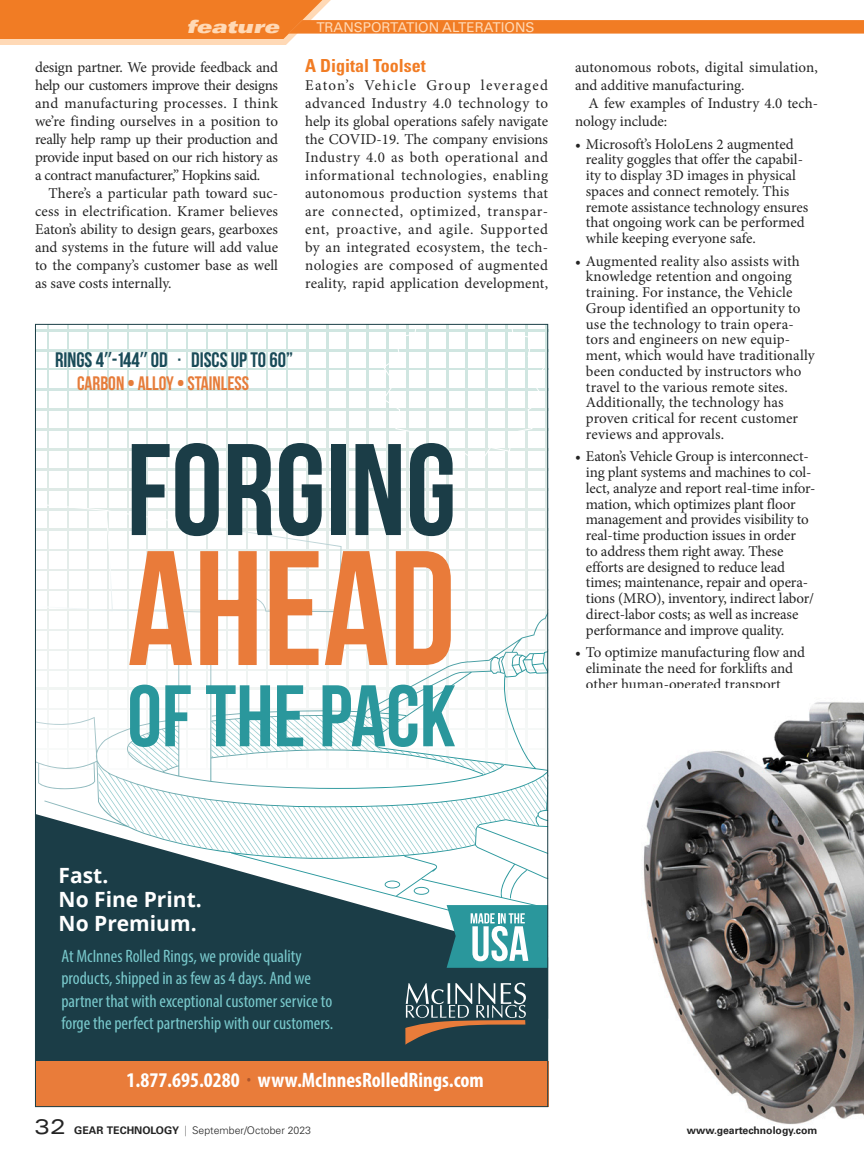
<style>
.page{position:relative;width:864px;height:1161px;background:#fff}
.page>*{position:absolute;margin:0;border:0;box-sizing:border-box;transform-origin:0 0}
.t1{font:162.75px "Bebas Neue";color:#e97b3a}
.t2{font:130.05px "Bebas Neue";color:#1b3d47}
.t3{font:87.15px "Bebas Neue";color:#2a979c}
.t4{font:700 condensed 21px "Myriad Pro";color:#fff}
.t5{font:21px "Bebas Neue";color:#194b58}
.t6{font:700 21px/24px "Open Sans";color:#fff}
.t7{font:19.5px "Bebas Neue";color:#e67c3a}
.t8{font:condensed 18px/22.5px "Myriad Pro";color:#79c9cc}
.Feature_Body_Header{font:700 condensed 18px "Univers LT Pro";color:#f17c24}
.t9{font:18px "Univers LT Std X Black Ex Obl";color:#ffd9b6}
.Body_Text_After_Header{font:15px/15.8px "Minion Pro";color:#242424}
.Body_Text{font:15px/18px "Minion Pro";letter-spacing:-.01em;color:#242424;text-align:justify}
.Feature_Running_Title{font:13.5px "Univers LT Pro 55 Roman";color:#ffd9b6}
.t10{font:300 10.5px "Univers LT Pro 45";color:#242424}
.t11{font:700 10.5px "Univers LT Pro 65";color:#242424}
.s1{font-family:"Open Sans"}
.s2{font-family:"Open Sans";font-weight:700}
.s3{color:#ad552c}
.s4{font-family:"Univers LT Pro";font-weight:400;font-stretch:expanded;font-size:21px}
.s5{font-family:"Univers LT Pro 65";font-weight:700}
.s6{font-family:"Univers LT Pro Thin Ult Cond";font-weight:400}
</style>
<div class="page">
<img style="left:522px;top:688px;width:342px;height:436px">
<svg style="left:0;top:0;width:864px;height:45px"></svg>
<hr style="left:67px;top:324px;width:2px;height:445px;background:#d6e7e3">
<hr style="left:87px;top:324px;width:2px;height:445px;background:#d6e7e3">
<hr style="left:107px;top:324px;width:2px;height:445px;background:#d6e7e3">
<hr style="left:127px;top:324px;width:2px;height:445px;background:#d6e7e3">
<hr style="left:47px;top:324px;width:2px;height:445px;background:#d6e7e3">
<hr style="left:226px;top:324px;width:2px;height:445px;background:#d6e7e3">
<hr style="left:246px;top:324px;width:2px;height:445px;background:#d6e7e3">
<hr style="left:266px;top:324px;width:2px;height:445px;background:#d6e7e3">
<hr style="left:286px;top:324px;width:2px;height:445px;background:#d6e7e3">
<hr style="left:146px;top:324px;width:2px;height:445px;background:#d6e7e3">
<hr style="left:166px;top:324px;width:2px;height:445px;background:#d6e7e3">
<hr style="left:186px;top:324px;width:2px;height:445px;background:#d6e7e3">
<hr style="left:206px;top:324px;width:2px;height:445px;background:#d6e7e3">
<hr style="left:387px;top:324px;width:1px;height:445px;background:#deeae6">
<hr style="left:407px;top:324px;width:1px;height:445px;background:#deeae6">
<hr style="left:427px;top:324px;width:1px;height:445px;background:#deeae6">
<hr style="left:447px;top:324px;width:1px;height:445px;background:#deeae6">
<hr style="left:307px;top:324px;width:1px;height:445px;background:#d6e7e3">
<hr style="left:327px;top:324px;width:1px;height:445px;background:#d6e7e3">
<hr style="left:347px;top:324px;width:1px;height:445px;background:#d6e7e3">
<hr style="left:367px;top:324px;width:1px;height:445px;background:#d6e7e3">
<hr style="left:466px;top:324px;width:1px;height:445px;background:#deeae6">
<hr style="left:486px;top:324px;width:1px;height:445px;background:#deeae6">
<hr style="left:506px;top:324px;width:1px;height:445px;background:#e3ece9">
<hr style="left:526px;top:324px;width:1px;height:445px;background:#e3ece9">
<hr style="left:35px;top:330px;width:513px;height:1px;background:#d0e6e1">
<hr style="left:35px;top:350px;width:513px;height:1px;background:#d0e6e1">
<hr style="left:35px;top:449px;width:513px;height:1px;background:#dae9e4">
<hr style="left:35px;top:469px;width:513px;height:1px;background:#dce9e5">
<hr style="left:35px;top:489px;width:513px;height:1px;background:#dfeae6">
<hr style="left:35px;top:509px;width:513px;height:1px;background:#e0ebe8">
<hr style="left:35px;top:368px;width:513px;height:2px;background:#d0e6e1">
<hr style="left:35px;top:389px;width:513px;height:1px;background:#d2e6e2">
<hr style="left:35px;top:409px;width:513px;height:1px;background:#d5e7e2">
<hr style="left:35px;top:429px;width:513px;height:1px;background:#d8e8e3">
<hr style="left:35px;top:609px;width:513px;height:2px;background:#e9f0ed">
<hr style="left:35px;top:529px;width:513px;height:1px;background:#e2ece9">
<hr style="left:35px;top:549px;width:513px;height:2px;background:#e4edea">
<hr style="left:35px;top:569px;width:513px;height:2px;background:#e6edeb">
<hr style="left:35px;top:589px;width:513px;height:2px;background:#e8eeec">
<svg style="left:44px;top:612px;width:502px;height:202px"></svg>
<svg style="left:37px;top:504px;width:467px;height:285px"></svg>
<svg style="left:98px;top:716px;width:448px;height:98px"></svg>
<svg style="left:37px;top:814px;width:509px;height:247px;fill:#1b3d47"></svg>
<svg style="left:405px;top:983px;width:121px;height:62px"></svg>
<div style="left:35px;top:1061px;width:513px;height:46px;background:#e97c3a"></div>
<svg style="left:447px;top:905px;width:99px;height:63px"></svg>
<svg style="left:383px;top:326px;width:162px;height:138px"></svg>
<p class="t9" style="left:186px;top:16px;width:94px">feature</p>
<p class="Feature_Running_Title" style="left:316px;top:17px;width:220px">TRANSPORTATION ALTERATIONS</p>
<p class="Body_Text" style="left:35px;top:58px;width:245px">design partner. We provide feedback and help our customers improve their designs and manufacturing processes. I think we’re finding ourselves in a position to really help ramp up their production and provide input based on our rich history as a contract manufacturer,” Hopkins said.</p>
<p class="Body_Text" style="left:35px;top:184px;width:244px;text-indent:14px">There’s a particular path toward suc&shy;cess in electrification. Kramer believes Eaton’s ability to design gears, gearboxes and systems in the future will add value to the company’s customer base as well as save costs internally.</p>
<p class="Feature_Body_Header" style="left:305px;top:55px;width:122px">A Digital Toolset</p>
<p class="Body_Text_After_Header" style="left:305px;top:76px;width:245px;line-height:18px;text-align:justify">Eaton’s Vehicle Group leveraged advanced Industry 4.0 technology to help its global operations safely navigate the COVID-19. The company envisions Industry 4.0 as both operational and informational technologies, enabling autonomous production systems that are connected, optimized, transpar&shy;ent, proactive, and agile. Supported by an integrated ecosystem, the tech&shy;nologies are composed of augmented reality, rapid application development,</p>
<p class="t5" style="left:55px;top:348px;width:240px">RINGS 4<span class="s1">”</span>-144<span class="s1">”</span> OD · DISCS UP TO 60”</p>
<p class="t7" style="left:77px;top:373px;width:174px">CARBON <span class="s2">•</span> ALLOY <span class="s2">•</span> STAINLESS</p>
<p class="t2" style="left:127px;top:419px;width:332px">FORGING</p>
<p class="t1" style="left:128px;top:520px;width:330px">AHEAD</p>
<p class="t3" style="left:127px;top:668px;width:330px">OF THE PACK</p>
<p class="Body_Text_After_Header" style="left:575px;top:58px;width:244px;line-height:18px">autonomous robots, digital simulation, and additive manufacturing.</p>
<p class="Body_Text" style="left:575px;top:94px;width:244px;text-indent:13px">A few examples of Industry 4.0 tech&shy;nology include:</p>
<p class="Body_Text_After_Header" style="left:586px;top:136px;width:224px;text-indent:-11px">• Microsoft’s HoloLens 2 augmented reality goggles that offer the capabil&shy;ity to display 3D images in physical spaces and connect remotely. This remote assistance technology ensures that ongoing work can be performed while keeping everyone safe.</p>
<p class="Body_Text_After_Header" style="left:586px;top:253px;width:230px;text-indent:-11px">• Augmented reality also assists with knowledge retention and ongoing training. For instance, the Vehicle Group identified an opportunity to use the technology to train opera&shy;tors and engineers on new equip&shy;ment, which would have traditionally been conducted by instructors who travel to the various remote sites.<br>Additionally, the technology has proven critical for recent customer reviews and approvals.</p>
<p class="Body_Text_After_Header" style="left:586px;top:449px;width:231px;text-indent:-11px">• Eaton’s Vehicle Group is interconnect&shy;ing plant systems and machines to col&shy;lect, analyze and report real-time infor&shy;mation, which optimizes plant floor management and provides visibility to real-time production issues in order<br>to address them right away. These efforts are designed to reduce lead times; maintenance, repair and opera&shy;tions (MRO), inventory, indirect labor/ direct-labor costs; as well as increase performance and improve quality.</p>
<p class="Body_Text_After_Header" style="left:586px;top:644px;width:221px;text-indent:-11px">• To optimize manufacturing flow and eliminate the need for forklifts and other human-operated transport</p>
<p class="t6" style="left:59px;top:863px;width:145px">Fast.<br>No Fine Print.<br>No Premium.</p>
<p class="t8" style="left:61px;top:944px;width:273px">At McInnes Rolled Rings, we provide quality products, shipped in as few as 4 days. And we partner that with exceptional customer service to forge the perfect partnership with our customers.</p>
<p class="t4" style="left:127px;top:1067px;width:359px">1.877.695.0280 <span class="s3">·</span> www.McInnesRolledRings.com</p>
<p class="t10" style="left:34px;top:1123px;width:278px"><span class="s4">32</span> <span class="s5">GEAR TECHNOLOGY</span> <span class="s6">|</span> September/October 2023</p>
<p class="t11" style="left:687px;top:1123px;width:132px">www.geartechnology.com</p>
</div>
